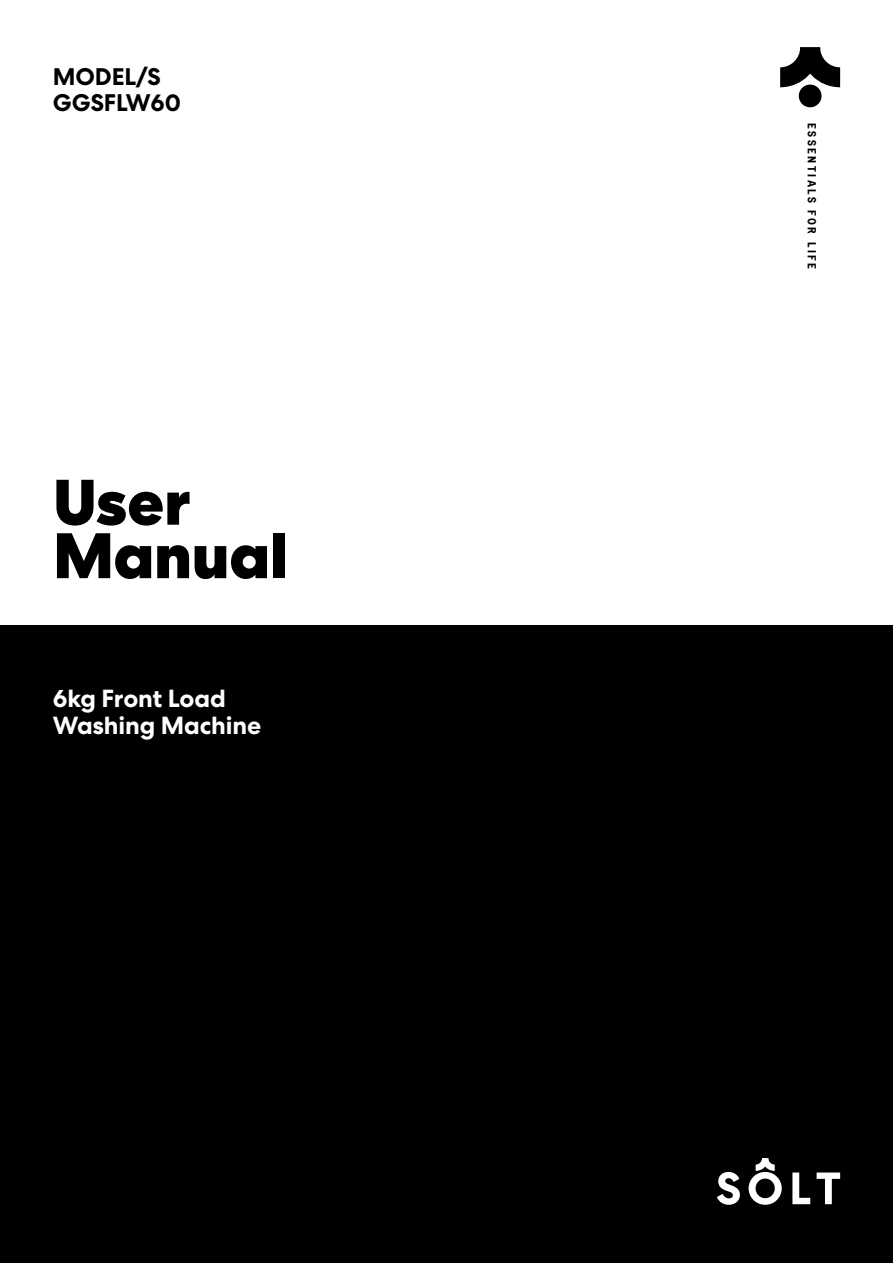
<style>
.page{position:relative;width:893px;height:1263px;background:#fff}
.page>*{position:absolute;margin:0;border:0;box-sizing:border-box;transform-origin:0 0}
.t1{font:800 64.2px/53.4px "Centra No 2";letter-spacing:-.015em;color:#000}
.t2{font:700 24.75px/27px "Centra No 2";letter-spacing:-.005em;color:#fff}
.t3{font:700 24px/25.5px "Centra No 2";letter-spacing:-.005em;color:#000}
.t4{font:700 11.7px "Transcript";letter-spacing:.205em;color:#000}
</style>
<div class="page">
<div style="left:0;top:626px;width:893px;height:637px;background:#000"></div>
<div style="left:799px;top:85px;width:22px;height:22px;background:#000;border-radius:50%"></div>
<svg style="left:780px;top:47px;width:60px;height:40px"></svg>
<svg style="left:717px;top:1172px;width:23px;height:33px"></svg>
<svg style="left:792px;top:1172px;width:18px;height:32px"></svg>
<svg style="left:817px;top:1172px;width:23px;height:32px"></svg>
<svg style="left:749px;top:1158px;width:33px;height:47px"></svg>
<p class="t3" style="left:53px;top:64px;width:130px">MODEL/S<br>GGSFLW60</p>
<h1 class="t1" style="left:53px;top:477px;width:237px">User<br>Manual</h1>
<p class="t2" style="left:53px;top:685px;width:210px">6kg Front Load<br>Washing Machine</p>
<p class="t4" style="left:819px;top:123px;width:148px;rotate:90deg">ESSENTIALS FOR LIFE</p>
</div>
